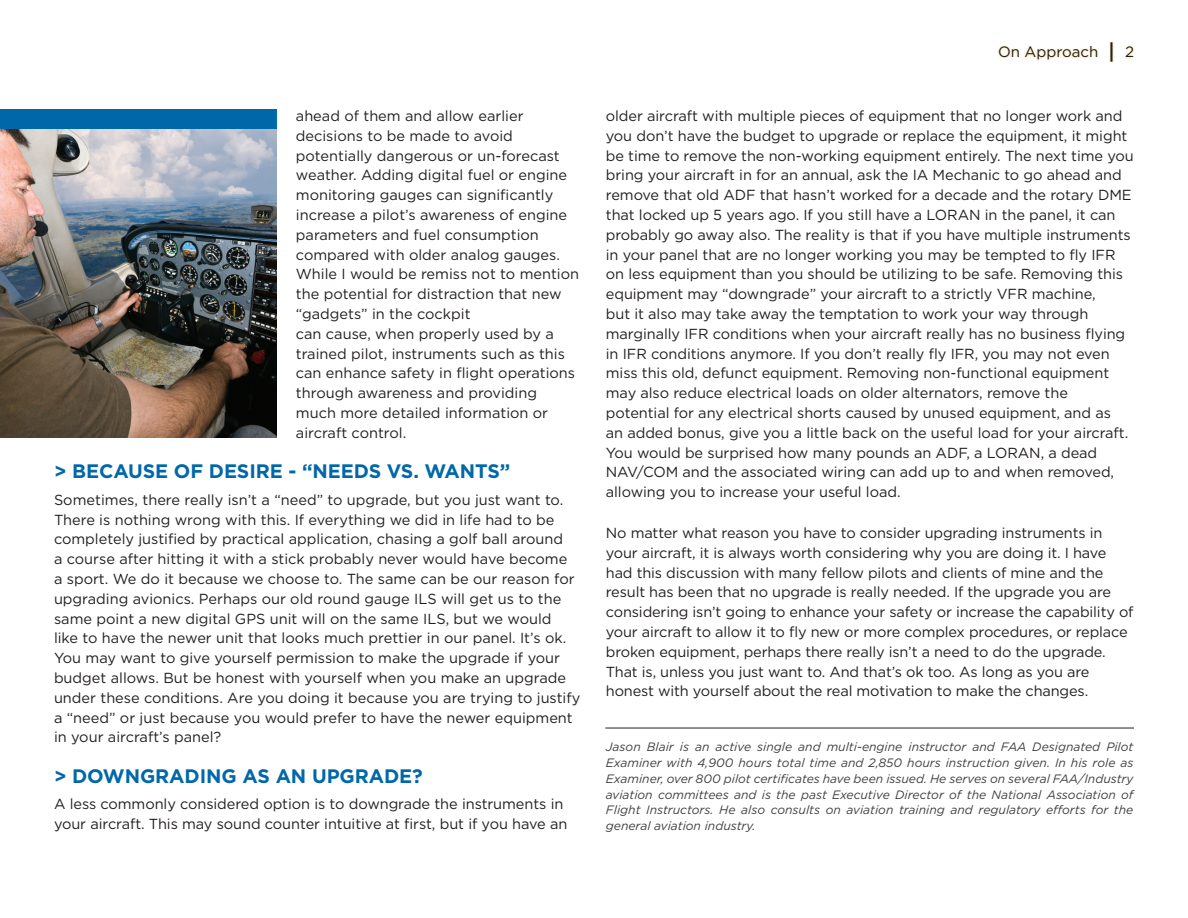
<style>
.page{position:relative;width:1188px;height:918px;background:#fff}
.page>*{position:absolute;margin:0;border:0;box-sizing:border-box;transform-origin:0 0}
.t1{font:700 19.5px "Gotham";letter-spacing:-.005em;color:#0068a9}
.t2{font:15px "Gotham";color:#231f20}
.t3{font:14.55px/19.8px "Gotham";letter-spacing:-.005em;color:#231f20}
.t4{font:italic 12.15px/15.8px "Gotham";color:#3e3e3f;text-align:justify}
.s1{font-weight:500;font-size:21px}
</style>
<div class="page">
<div style="left:997px;top:40px;width:139px;height:24px;background:#fcb814;opacity:.52"></div>
<img style="left:0;top:129px;width:276px;height:308px">
<hr style="left:605px;top:728px;width:529px;height:1px;background:#231f20">
<div style="left:0;top:109px;width:276px;height:20px;background:#0068a9"></div>
<p class="t3" style="left:296px;top:106px;width:285px">ahead of them and allow earlier decisions to be made to avoid potentially dangerous or un-forecast weather. Adding digital fuel or engine monitoring gauges can significantly increase a pilot’s awareness of engine parameters and fuel consumption compared with older analog gauges.<br>While I would be remiss not to mention the potential for distraction that new “gadgets” in the cockpit<br>can cause, when properly used by a trained pilot, instruments such as this can enhance safety in flight operations through awareness and providing much more detailed information or aircraft control.</p>
<h1 class="t1" style="left:54px;top:458px;width:458px">&gt; BECAUSE OF DESIRE - “NEEDS VS. WANTS”</h1>
<p class="t3" style="left:54px;top:489px;width:528px">Sometimes, there really isn’t a “need” to upgrade, but you just want to.<br>There is nothing wrong with this. If everything we did in life had to be completely justified by practical application, chasing a golf ball around<br>a course after hitting it with a stick probably never would have become<br>a sport. We do it because we choose to. The same can be our reason for upgrading avionics. Perhaps our old round gauge ILS will get us to the same point a new digital GPS unit will on the same ILS, but we would<br>like to have the newer unit that looks much prettier in our panel. It’s ok.<br>You may want to give yourself permission to make the upgrade if your budget allows. But be honest with yourself when you make an upgrade under these conditions. Are you doing it because you are trying to justify a “need” or just because you would prefer to have the newer equipment in your aircraft’s panel?</p>
<h1 class="t1" style="left:54px;top:763px;width:370px">&gt; DOWNGRADING AS AN UPGRADE?</h1>
<p class="t3" style="left:54px;top:794px;width:515px">A less commonly considered option is to downgrade the instruments in your aircraft. This may sound counter intuitive at first, but if you have an</p>
<p class="t2" style="left:998px;top:42px;width:137px">On Approach <span class="s1">|</span> 2</p>
<p class="t3" style="left:606px;top:106px;width:529px">older aircraft with multiple pieces of equipment that no longer work and you don’t have the budget to upgrade or replace the equipment, it might be time to remove the non-working equipment entirely. The next time you bring your aircraft in for an annual, ask the IA Mechanic to go ahead and remove that old ADF that hasn’t worked for a decade and the rotary DME that locked up 5 years ago. If you still have a LORAN in the panel, it can probably go away also. The reality is that if you have multiple instruments in your panel that are no longer working you may be tempted to fly IFR on less equipment than you should be utilizing to be safe. Removing this equipment may “downgrade” your aircraft to a strictly VFR machine,<br>but it also may take away the temptation to work your way through marginally IFR conditions when your aircraft really has no business flying in IFR conditions anymore. If you don’t really fly IFR, you may not even miss this old, defunct equipment. Removing non-functional equipment may also reduce electrical loads on older alternators, remove the potential for any electrical shorts caused by unused equipment, and as<br>an added bonus, give you a little back on the useful load for your aircraft.<br>You would be surprised how many pounds an ADF, a LORAN, a dead NAV/COM and the associated wiring can add up to and when removed, allowing you to increase your useful load.</p>
<p class="t3" style="left:606px;top:523px;width:529px">No matter what reason you have to consider upgrading instruments in your aircraft, it is always worth considering why you are doing it. I have had this discussion with many fellow pilots and clients of mine and the result has been that no upgrade is really needed. If the upgrade you are considering isn’t going to enhance your safety or increase the capability of your aircraft to allow it to fly new or more complex procedures, or replace broken equipment, perhaps there really isn’t a need to do the upgrade.<br>That is, unless you just want to. And that’s ok too. As long as you are honest with yourself about the real motivation to make the changes.</p>
<p class="t4" style="left:606px;top:739px;width:529px">Jason Blair is an active single and multi-engine instructor and FAA Designated Pilot Examiner with 4,900 hours total time and 2,850 hours instruction given. In his role as Examiner, over 800 pilot certificates have been issued. He serves on several FAA/Industry aviation committees and is the past Executive Director of the National Association of Flight Instructors. He also consults on aviation training and regulatory efforts for the general aviation industry.</p>
</div>
